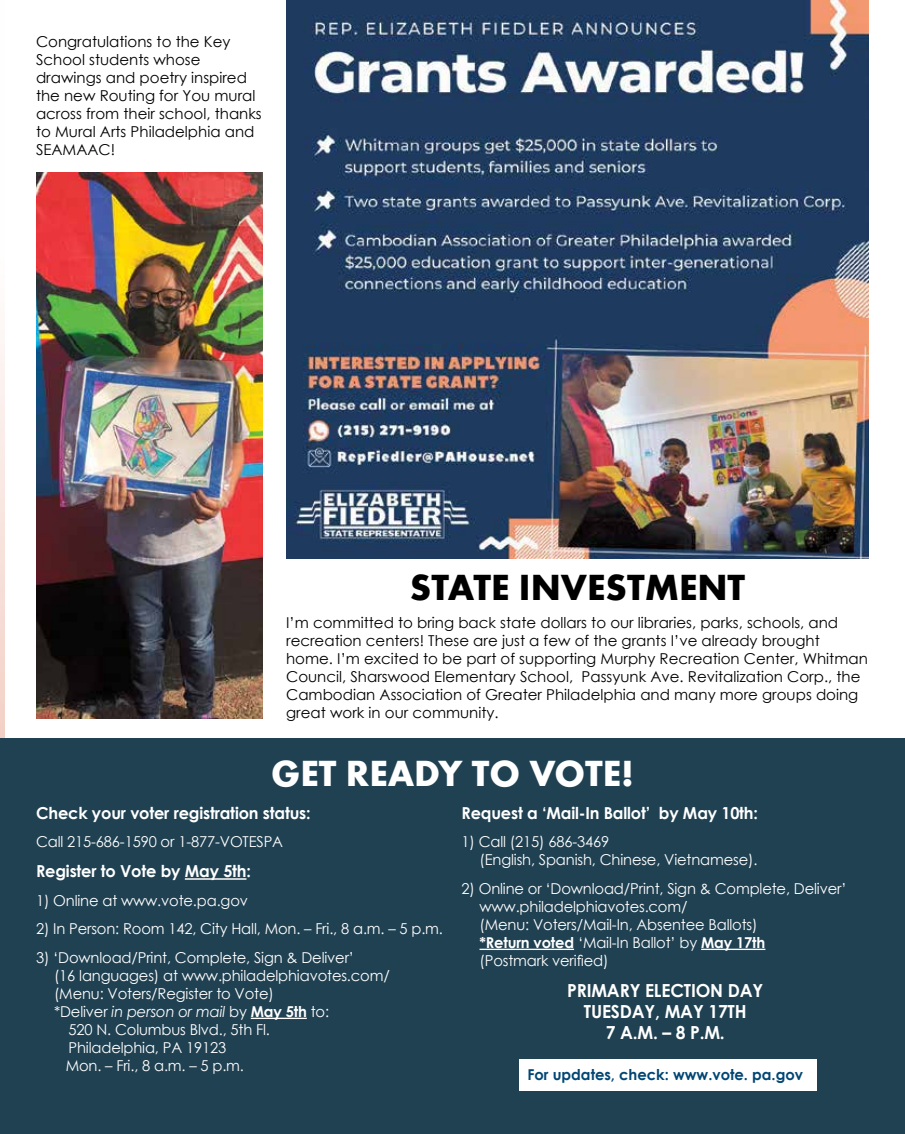
<style>
.page{position:relative;width:905px;height:1134px;background:#fff}
.page>*{position:absolute;margin:0;border:0;box-sizing:border-box;transform-origin:0 0}
.t1{font:37.5px "Futura T Bold";color:#000}
.t2{font:37.5px "Futura T Bold";color:#fff}
.t3{font:700 18px/21px "Century Gothic";letter-spacing:-.01em;color:#fff;text-align:center}
.t4{font:700 16.5px "Century Gothic";letter-spacing:-.01em;color:#fff}
.t5{font:15px/18px "Century Gothic";color:#000}
.t6{font:15px/18px "Century Gothic";letter-spacing:-.01em;color:#fff}
.t7{font:italic 15px "Century Gothic";letter-spacing:-.01em;color:#fff}
.t8{font:700 15px "Century Gothic";color:#004674}
.s1{font-style:normal}
.s2{font-weight:700;font-style:normal}
.s3{font-weight:700}
</style>
<div class="page">
<svg style="left:0;top:334px;width:5px;height:405px;background:#f6e2dc"></svg>
<div style="left:0;top:739px;width:904px;height:395px;background:#204152"></div>
<img style="left:36px;top:173px;width:227px;height:545px">
<img style="left:286px;top:0;width:582px;height:559px">
<div style="left:519px;top:1059px;width:297px;height:32px;background:#fff"></div>
<hr style="left:185px;top:878px;width:61px;height:2px;background:#fff">
<hr style="left:251px;top:1018px;width:56px;height:1px;background:#fff">
<hr style="left:479px;top:949px;width:95px;height:1px;background:#fff">
<hr style="left:701px;top:949px;width:64px;height:1px;background:#fff">
<p class="t5" style="left:36px;top:33px;width:227px">Congratulations to the Key<br>School students whose drawings and poetry inspired the new Routing for You mural across from their school, thanks to Mural Arts Philadelphia and<br>SEAMAAC!</p>
<h1 class="t1" style="left:410px;top:565px;width:337px">STATE INVESTMENT</h1>
<p class="t5" style="left:286px;top:614px;width:583px">I’m committed to bring back state dollars to our libraries, parks, schools, and recreation centers! These are just a few of the grants I’ve already brought home. I’m excited to be part of supporting Murphy Recreation Center, Whitman Council, Sharswood Elementary School, Passyunk Ave. Revitalization Corp., the Cambodian Association of Greater Philadelphia and many more groups doing great work in our community.</p>
<h1 class="t2" style="left:271px;top:751px;width:364px">GET READY TO VOTE!</h1>
<p class="t4" style="left:36px;top:800px;width:276px">Check your voter registration status:</p>
<p class="t6" style="left:36px;top:833px;width:248px">Call 215-686-1590 or 1-877-VOTESPA</p>
<p class="t4" style="left:36px;top:859px;width:216px">Register to Vote by May 5th:</p>
<p class="t6" style="left:36px;top:891px;width:213px">1) Online at www.vote.pa.gov</p>
<p class="t6" style="left:36px;top:920px;width:408px">2) In Person: Room 142, City Hall, Mon. – Fri., 8 a.m. – 5 p.m.</p>
<p class="t6" style="left:36px;top:948px;width:319px">3) ‘Download/Print, Complete, Sign &amp; Deliver’</p>
<p class="t6" style="left:54px;top:966px;width:337px">(16 languages) at www.philadelphiavotes.com/</p>
<p class="t6" style="left:54px;top:984px;width:221px">(Menu: Voters/Register to Vote)</p>
<p class="t7" style="left:54px;top:1001px;width:276px"><span class="s1">*Deliver</span> in person or mail <span class="s1">by</span> <span class="s2">May 5th</span> <span class="s1">to:</span></p>
<p class="t6" style="left:69px;top:1020px;width:203px">520 N. Columbus Blvd., 5th Fl.</p>
<p class="t6" style="left:69px;top:1038px;width:159px">Philadelphia, PA 19123</p>
<p class="t6" style="left:66px;top:1056px;width:180px">Mon. – Fri., 8 a.m. – 5 p.m.</p>
<p class="t4" style="left:461px;top:800px;width:298px">Request a ‘Mail-In Ballot’ by May 10th:</p>
<p class="t6" style="left:479px;top:833px;width:279px;text-indent:-18px">1) Call (215) 686-3469<br>(English, Spanish, Chinese, Vietnamese).</p>
<p class="t6" style="left:479px;top:879px;width:368px;text-indent:-18px">2) Online or ‘Download/Print, Sign &amp; Complete, Deliver’ www.philadelphiavotes.com/<br>(Menu: Voters/Mail-In, Absentee Ballots)<br><span class="s3">*Return voted</span> ‘Mail-In Ballot’ by <span class="s3">May 17th<br></span>(Postmark verified)</p>
<p class="t3" style="left:567px;top:980px;width:198px">PRIMARY ELECTION DAY<br>TUESDAY, MAY 17TH<br>7 A.M. – 8 P.M.</p>
<p class="t8" style="left:527px;top:1063px;width:277px">For updates, check: www.vote. pa.gov</p>
</div>
